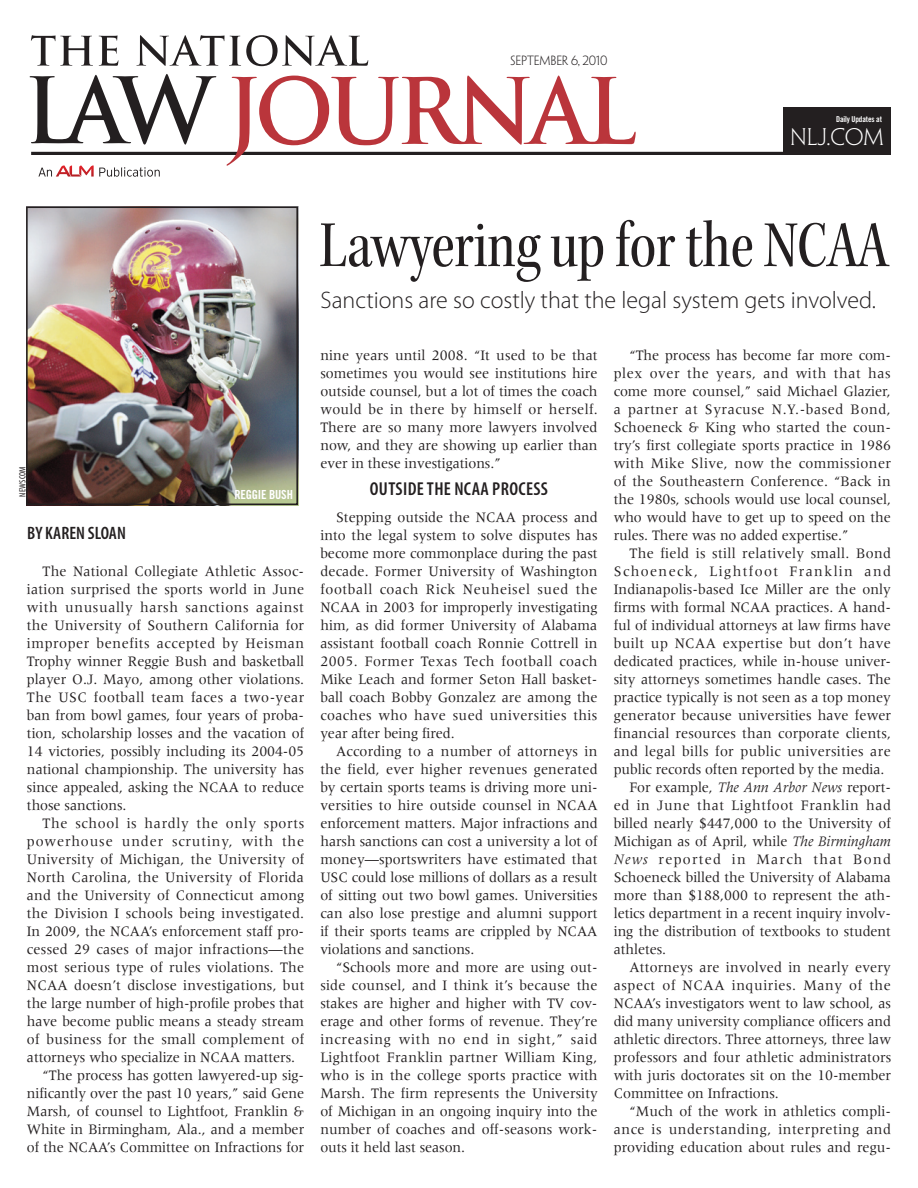
<style>
.page{position:relative;width:918px;height:1188px;background:#fff}
.page>*{position:absolute;margin:0;border:0;box-sizing:border-box;transform-origin:0 0}
.t1{font:68.7px "Kepler Std Cn Subh";letter-spacing:-.01em;color:#231f20}
.t2{font:300 24px "Myriad Pro";color:#231f20}
.t3{font:300 21.6px "Penumbra Half Serif Std";color:#fff}
.t4{font:600 condensed 18.75px "Myriad Pro";letter-spacing:.02em;color:#231f20}
.t5{font:600 condensed 18px "Myriad Pro";letter-spacing:.005em;color:#231f20}
.t6{font:15px/18px "Meridien LT Std";letter-spacing:-.005em;color:#231f20;text-align:justify;scale:.95 1}
.t7{font:15px "Meridien LT Std";letter-spacing:.015em;color:#231f20;scale:.95 1}
.t8{font:15px "Meridien LT Std";letter-spacing:.025em;color:#231f20;scale:.95 1}
.t9{font:15px "Meridien LT Std";letter-spacing:.04em;color:#231f20;scale:.95 1}
.t10{font:15px "Meridien LT Std";letter-spacing:.035em;color:#231f20;scale:.95 1}
.t11{font:15px "Meridien LT Std";letter-spacing:.06em;color:#231f20;scale:.95 1}
.t12{font:15px "Meridien LT Std";letter-spacing:.045em;color:#231f20;scale:.95 1}
.t13{font:15px "Meridien LT Std";letter-spacing:.095em;color:#231f20;scale:.95 1}
.t14{font:15px "Meridien LT Std";letter-spacing:.085em;color:#231f20;scale:.95 1}
.t15{font:12.45px "Trade Gothic LT Std Bd Cn 20";letter-spacing:-.015em;color:#fff}
.t16{font:300 12px "Penumbra Flare Std";letter-spacing:-.01em;color:#231f20}
.t17{font:condensed 9px "Myriad Pro";letter-spacing:.02em;color:#231f20}
.t18{font:8.1px "Trade Gothic LT Std Bd Cn 20";letter-spacing:-.015em;color:#fff}
.s1{font-style:italic}
</style>
<div class="page">
<hr style="left:31px;top:152px;width:860px;height:3px;background:#231f20">
<svg style="left:227px;top:76px;width:409px;height:90px"></svg>
<svg style="left:31px;top:35px;width:337px;height:31px"></svg>
<svg style="left:30px;top:74px;width:186px;height:71px"></svg>
<div style="left:783px;top:108px;width:108px;height:45px;background:#231f20"></div>
<svg style="left:38px;top:166px;width:122px;height:11px"></svg>
<img style="left:29px;top:209px;width:266px;height:293px">
<div style="left:26px;top:206px;width:272px;height:299px;border:2px solid #231f20"></div>
<p class="t16" style="left:511px;top:53px;width:98px">SEPTEMBER 6, 2010</p>
<p class="t18" style="left:836px;top:114px;width:47px">Daily Updates at</p>
<h3 class="t3" style="left:790px;top:125px;width:95px">NLJ.COM</h3>
<p class="t17" style="left:17px;top:497px;width:32px;rotate:-90deg">newscom</p>
<p class="t15" style="left:234px;top:487px;width:60px">reggie bush</p>
<p class="t5" style="left:27px;top:523px;width:100px">BY KAREN SLOAN</p>
<p class="t6" style="left:27px;top:562px;width:293px;text-indent:16px">The National Collegiate Athletic Assoc&shy;iation surprised the sports world in June with unusually harsh sanctions against the University of Southern California for improper benefits accepted by Heisman Trophy winner Reggie Bush and basketball player O.J. Mayo, among other violations.<br>The USC football team faces a two- year ban from bowl games, four years of proba&shy;tion, scholarship losses and the vacation of 14 victories, possibly including its 2004- 05 national championship. The university has since appealed, asking the NCAA to reduce those sanctions.</p>
<p class="t12" style="left:43px;top:815px;width:277px">The school is hardly the only sports</p>
<p class="t11" style="left:27px;top:833px;width:293px">powerhouse under scrutiny, with the</p>
<p class="t7" style="left:27px;top:851px;width:293px">University of Michigan, the University of</p>
<p class="t7" style="left:27px;top:869px;width:293px">North Carolina, the University of Florida</p>
<p class="t6" style="left:27px;top:886px;width:293px">and the University of Connecticut among</p>
<p class="t7" style="left:27px;top:905px;width:293px">the Division I schools being investigated.</p>
<p class="t6" style="left:27px;top:922px;width:293px">In 2009, the NCAA’s enforcement staff pro-</p>
<p class="t7" style="left:27px;top:941px;width:293px">cessed 29 cases of major infractions—the</p>
<p class="t6" style="left:27px;top:958px;width:293px">most serious type of rules violations. The</p>
<p class="t7" style="left:27px;top:977px;width:294px">NCAA doesn’t disclose investigations, but</p>
<p class="t6" style="left:27px;top:994px;width:293px">the large number of high- profile probes that</p>
<p class="t6" style="left:27px;top:1012px;width:293px">have become public means a steady stream</p>
<p class="t8" style="left:27px;top:1031px;width:293px">of business for the small complement of</p>
<p class="t6" style="left:27px;top:1048px;width:284px">attorneys who specialize in NCAA matters.</p>
<p class="t6" style="left:43px;top:1066px;width:277px">“The process has gotten lawyered- up sig-</p>
<p class="t6" style="left:27px;top:1084px;width:293px">nificantly over the past 10 years,” said Gene</p>
<p class="t6" style="left:27px;top:1102px;width:293px">Marsh, of counsel to Lightfoot, Franklin &amp;</p>
<p class="t6" style="left:27px;top:1120px;width:293px">White in Birmingham, Ala., and a member</p>
<p class="t6" style="left:27px;top:1138px;width:293px">of the NCAA’s Committee on Infractions for</p>
<h1 class="t1" style="left:319px;top:208px;width:571px">Lawyering up for the NCAA</h1>
<h2 class="t2" style="left:321px;top:287px;width:557px">Sanctions are so costly that the legal system gets involved.</h2>
<p class="t6" style="left:320px;top:346px;width:294px">nine years until 2008. “It used to be that sometimes you would see institutions hire outside counsel, but a lot of times the coach would be in there by himself or herself.<br>There are so many more lawyers involved now, and they are showing up earlier than ever in these investigations.”</p>
<p class="t4" style="left:370px;top:478px;width:172px">OUTSIDE THE NCAA PROCESS</p>
<p class="t6" style="left:320px;top:508px;width:293px;text-indent:16px">Stepping outside the NCAA process and into the legal system to solve disputes has become more commonplace during the past decade. Former University of Washington football coach Rick Neuheisel sued the NCAA in 2003 for improperly investigating him, as did former University of Alabama assistant football coach Ronnie Cottrell in 2005. Former Texas Tech football coach Mike Leach and former Seton Hall basket&shy;ball coach Bobby Gonzalez are among the coaches who have sued universities this year after being fired.</p>
<p class="t6" style="left:320px;top:742px;width:293px;text-indent:16px">According to a number of attorneys in the field, ever higher revenues generated by certain sports teams is driving more uni&shy;versities to hire outside counsel in NCAA enforcement matters. Major infractions and harsh sanctions can cost a university a lot of money—sportswriters have estimated that USC could lose millions of dollars as a result of sitting out two bowl games. Universities can also lose prestige and alumni support if their sports teams are crippled by NCAA violations and sanctions.</p>
<p class="t6" style="left:320px;top:958px;width:294px;text-indent:16px">“Schools more and more are using out&shy;side counsel, and I think it’s because the stakes are higher and higher with TV cov&shy;erage and other forms of revenue. They’re increasing with no end in sight,” said Lightfoot Franklin partner William King, who is in the college sports practice with Marsh. The firm represents the University of Michigan in an ongoing inquiry into the number of coaches and off- seasons work&shy;outs it held last season.</p>
<p class="t6" style="left:614px;top:346px;width:293px;text-indent:16px">“The process has become far more com&shy;plex over the years, and with that has come more counsel,” said Michael Glazier, a partner at Syracuse N.Y.-based Bond, Schoeneck &amp; King who started the coun&shy;try’s first collegiate sports practice in 1986 with Mike Slive, now the commissioner of the Southeastern Conference. “Back in the 1980s, schools would use local counsel, who would have to get up to speed on the rules. There was no added expertise.”</p>
<p class="t8" style="left:629px;top:545px;width:277px">The field is still relatively small. Bond</p>
<p class="t13" style="left:614px;top:563px;width:293px">Schoeneck, Lightfoot Franklin and</p>
<p class="t6" style="left:614px;top:580px;width:293px">Indianapolis-based Ice Miller are the only</p>
<p class="t6" style="left:614px;top:598px;width:293px">firms with formal NCAA practices. A hand-</p>
<p class="t6" style="left:614px;top:616px;width:293px">ful of individual attorneys at law firms have</p>
<p class="t8" style="left:614px;top:635px;width:293px">built up NCAA expertise but don’t have</p>
<p class="t6" style="left:614px;top:652px;width:293px">dedicated practices, while in- house univer-</p>
<p class="t6" style="left:614px;top:670px;width:293px">sity attorneys sometimes handle cases. The</p>
<p class="t6" style="left:614px;top:688px;width:293px">practice typically is not seen as a top money</p>
<p class="t6" style="left:614px;top:706px;width:294px">generator because universities have fewer</p>
<p class="t6" style="left:614px;top:724px;width:293px">financial resources than corporate clients,</p>
<p class="t8" style="left:614px;top:743px;width:293px">and legal bills for public universities are</p>
<p class="t6" style="left:614px;top:760px;width:286px">public records often reported by the media.</p>
<p class="t6" style="left:629px;top:778px;width:277px">For example, <span class="s1">The Ann Arbor News</span> report-</p>
<p class="t9" style="left:614px;top:797px;width:293px">ed in June that Lightfoot Franklin had</p>
<p class="t6" style="left:614px;top:814px;width:293px">billed nearly $447,000 to the University of</p>
<p class="t6" style="left:614px;top:832px;width:293px">Michigan as of April, while <span class="s1">The Birmingham</span></p>
<p class="t14" style="left:614px;top:851px;width:293px"><span class="s1">News</span> reported in March that Bond</p>
<p class="t6" style="left:614px;top:868px;width:293px">Schoeneck billed the University of Alabama</p>
<p class="t6" style="left:614px;top:886px;width:293px">more than $188,000 to represent the ath-</p>
<p class="t6" style="left:614px;top:904px;width:293px">letics department in a recent inquiry involv-</p>
<p class="t6" style="left:614px;top:922px;width:293px">ing the distribution of textbooks to student</p>
<p class="t6" style="left:614px;top:940px;width:57px">athletes.</p>
<p class="t7" style="left:629px;top:959px;width:277px">Attorneys are involved in nearly every</p>
<p class="t9" style="left:614px;top:977px;width:293px">aspect of NCAA inquiries. Many of the</p>
<p class="t6" style="left:614px;top:994px;width:293px">NCAA’s investigators went to law school, as</p>
<p class="t6" style="left:614px;top:1012px;width:293px">did many university compliance officers and</p>
<p class="t6" style="left:614px;top:1030px;width:293px">athletic directors. Three attorneys, three law</p>
<p class="t6" style="left:614px;top:1048px;width:294px">professors and four athletic administrators</p>
<p class="t6" style="left:614px;top:1066px;width:293px">with juris doctorates sit on the 10- member</p>
<p class="t6" style="left:614px;top:1084px;width:175px">Committee on Infractions.</p>
<p class="t6" style="left:629px;top:1102px;width:277px">“Much of the work in athletics compli-</p>
<p class="t10" style="left:614px;top:1121px;width:293px">ance is understanding, interpreting and</p>
<p class="t6" style="left:614px;top:1138px;width:293px">providing education about rules and regu-</p>
</div>
